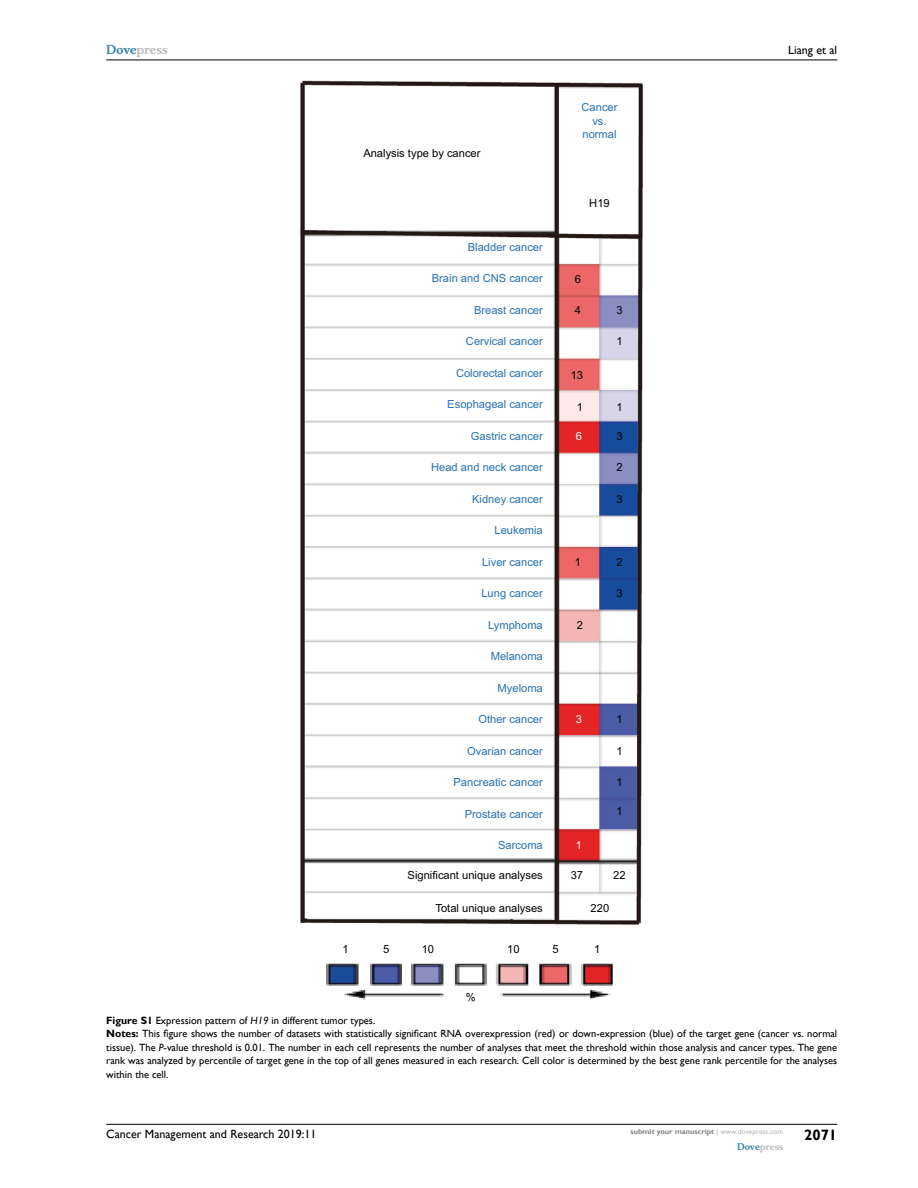
<style>
.page{position:relative;width:918px;height:1188px;background:#fff}
.page>*{position:absolute;margin:0;border:0;box-sizing:border-box;transform-origin:0 0}
.t1{font:700 15px "Gill Sans";color:#000}
.t2{font:12px "Gill Sans";color:#000}
.t3{font:700 12px "Musee";color:#b8babc}
.t4{font:11.1px/13.4px "Arial";color:#2571b3;text-align:center}
.t5{font:11.1px "Arial";color:#000}
.t6{font:11.1px "Arial";color:#fff}
.t7{font:10.5px/13.5px "Gill Sans";color:#000}
.t8{font:700 9px "Musee";color:#b8babc}
.t9{font:700 7.5px "Gill Sans";color:#808285}
.s1{color:#3785ad}
.s2{font-weight:700}
.s3{font-style:italic}
.s4{font-weight:400;color:#b8babc}
</style>
<div class="page">
<hr style="left:106px;top:1124px;width:731px;height:1px;background:#000">
<hr style="left:106px;top:60px;width:731px;height:1px;background:#000">
<img style="left:300px;top:80px;width:343px;height:919px">
<p class="t3" style="left:106px;top:43px;width:63px"><span class="s1">Dove</span>press</p>
<p class="t5" style="left:363px;top:146px;width:119px">Analysis type by cancer</p>
<p class="t4" style="left:468px;top:240px;width:77px">Bladder cancer</p>
<p class="t4" style="left:432px;top:272px;width:113px">Brain and CNS cancer</p>
<p class="t4" style="left:474px;top:303px;width:70px">Breast cancer</p>
<p class="t4" style="left:466px;top:335px;width:78px">Cervical cancer</p>
<p class="t4" style="left:456px;top:366px;width:88px">Colorectal cancer</p>
<p class="t4" style="left:447px;top:398px;width:97px">Esophageal cancer</p>
<p class="t4" style="left:471px;top:429px;width:73px">Gastric cancer</p>
<p class="t4" style="left:431px;top:461px;width:113px">Head and neck cancer</p>
<p class="t4" style="left:472px;top:492px;width:72px">Kidney cancer</p>
<p class="t4" style="left:494px;top:524px;width:50px">Leukemia</p>
<p class="t4" style="left:482px;top:555px;width:62px">Liver cancer</p>
<p class="t4" style="left:481px;top:587px;width:63px">Lung cancer</p>
<p class="t4" style="left:488px;top:618px;width:56px">Lymphoma</p>
<p class="t4" style="left:491px;top:650px;width:54px">Melanoma</p>
<p class="t4" style="left:498px;top:681px;width:47px">Myeloma</p>
<p class="t4" style="left:478px;top:713px;width:66px">Other cancer</p>
<p class="t4" style="left:467px;top:744px;width:77px">Ovarian cancer</p>
<p class="t4" style="left:454px;top:776px;width:91px">Pancreatic cancer</p>
<p class="t4" style="left:465px;top:807px;width:80px">Prostate cancer</p>
<p class="t4" style="left:498px;top:839px;width:46px">Sarcoma</p>
<p class="t5" style="left:408px;top:868px;width:137px">Significant unique analyses</p>
<p class="t5" style="left:436px;top:901px;width:109px">Total unique analyses</p>
<p class="t4" style="left:582px;top:101px;width:37px">Cancer vs. normal</p>
<p class="t5" style="left:589px;top:195px;width:22px">H19</p>
<p class="t5" style="left:575px;top:271px;width:8px">6</p>
<p class="t5" style="left:575px;top:302px;width:8px">4</p>
<p class="t5" style="left:616px;top:302px;width:8px">3</p>
<p class="t5" style="left:571px;top:368px;width:14px">13</p>
<p class="t5" style="left:577px;top:399px;width:8px">1</p>
<p class="t5" style="left:616px;top:334px;width:8px">1</p>
<p class="t5" style="left:616px;top:399px;width:8px">1</p>
<p class="t6" style="left:576px;top:428px;width:8px">6</p>
<p class="t5" style="left:616px;top:428px;width:8px">3</p>
<p class="t5" style="left:616px;top:460px;width:8px">2</p>
<p class="t5" style="left:575px;top:554px;width:8px">1</p>
<p class="t5" style="left:577px;top:617px;width:8px">2</p>
<p class="t5" style="left:616px;top:491px;width:8px">3</p>
<p class="t5" style="left:616px;top:554px;width:8px">2</p>
<p class="t5" style="left:616px;top:586px;width:8px">3</p>
<p class="t6" style="left:576px;top:712px;width:8px">3</p>
<p class="t5" style="left:616px;top:712px;width:8px">1</p>
<p class="t5" style="left:616px;top:743px;width:8px">1</p>
<p class="t5" style="left:616px;top:775px;width:8px">1</p>
<p class="t5" style="left:616px;top:804px;width:8px">1</p>
<p class="t6" style="left:576px;top:838px;width:8px">1</p>
<p class="t5" style="left:571px;top:868px;width:14px">37</p>
<p class="t5" style="left:613px;top:868px;width:14px">22</p>
<p class="t5" style="left:591px;top:901px;width:20px">220</p>
<p class="t5" style="left:342px;top:941px;width:8px">1</p>
<p class="t5" style="left:383px;top:941px;width:8px">5</p>
<p class="t5" style="left:422px;top:941px;width:14px">10</p>
<p class="t5" style="left:507px;top:941px;width:14px">10</p>
<p class="t5" style="left:553px;top:941px;width:8px">5</p>
<p class="t5" style="left:594px;top:941px;width:8px">1</p>
<p class="t5" style="left:466px;top:989px;width:11px">%</p>
<p class="t2" style="left:788px;top:43px;width:50px">Liang et al</p>
<p class="t7" style="left:106px;top:1014px;width:732px"><span class="s2">Figure S1</span> Expression pattern of <span class="s3">H19</span> in different tumor types.<br><span class="s2">Notes:</span> This figure shows the number of datasets with statistically significant RNA overexpression (red) or down-expression (blue) of the target gene (cancer vs. normal tissue). The <span class="s3">P</span>-value threshold is 0.01. The number in each cell represents the number of analyses that meet the threshold within those analysis and cancer types. The gene rank was analyzed by percentile of target gene in the top of all genes measured in each research. Cell color is determined by the best gene rank percentile for the analyses within the cell.</p>
<p class="t2" style="left:106px;top:1127px;width:212px">Cancer Management and Research 2019:11</p>
<p class="t9" style="left:631px;top:1127px;width:154px">submit your manuscript <span class="s4">| www.dovepress.com</span></p>
<p class="t8" style="left:737px;top:1141px;width:48px"><span class="s1">Dove</span>press</p>
<h1 class="t1" style="left:804px;top:1126px;width:35px">2071</h1>
</div>
